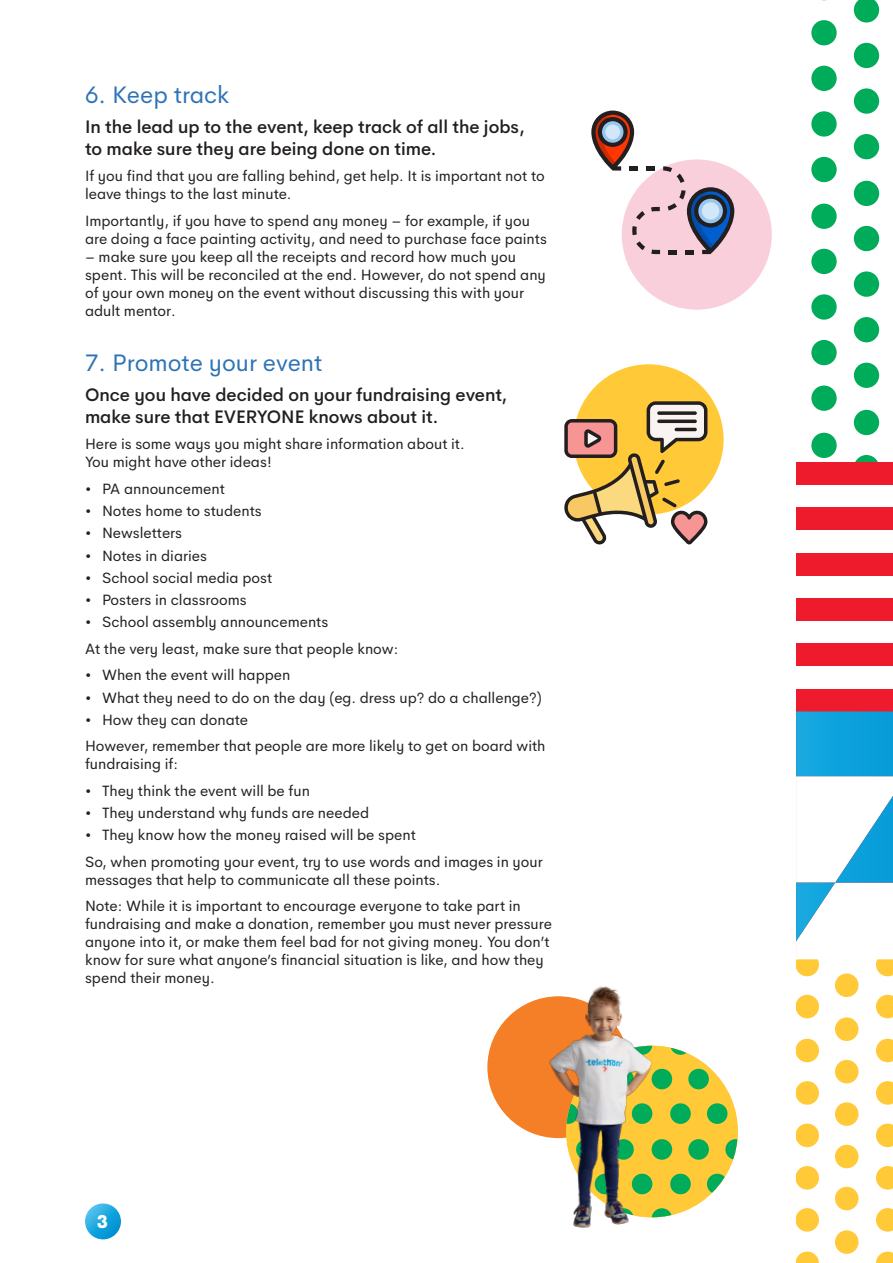
<style>
.page{position:relative;width:893px;height:1263px;background:#fff}
.page>*{position:absolute;margin:0;border:0;box-sizing:border-box;transform-origin:0 0}
.t1{font:24px "Hey Wow";color:#2e74b5}
.Feature_Para{font:500 18px/21.6px "Hey Wow";color:#231f20}
.t2{font:800 18px "Hey Wow";color:#fff}
.Body_Copy{font:15px/18px "Hey Wow";color:#231f20}
</style>
<div class="page">
<svg style="left:85px;top:1203px;width:36px;height:36px"></svg>
<svg style="left:811px;top:0;width:69px;height:462px"></svg>
<div style="left:796px;top:462px;width:97px;height:23px;background:#ee1b2c"></div>
<div style="left:796px;top:553px;width:97px;height:22px;background:#ee1b2c"></div>
<div style="left:796px;top:643px;width:97px;height:23px;background:#ee1b2c"></div>
<div style="left:796px;top:507px;width:97px;height:23px;background:#ee1b2c"></div>
<div style="left:796px;top:598px;width:97px;height:23px;background:#ee1b2c"></div>
<div style="left:796px;top:689px;width:97px;height:22px;background:#ee1b2c"></div>
<svg style="left:796px;top:711px;width:97px;height:552px"></svg>
<div style="left:622px;top:159px;width:150px;height:151px;background:#f9cfdb;border-radius:50%"></div>
<div style="left:574px;top:364px;width:150px;height:150px;background:#ffc938;border-radius:50%"></div>
<svg style="left:591px;top:111px;width:43px;height:60px"></svg>
<div style="left:630px;top:166px;width:8px;height:5px;background:#231f20"></div>
<svg style="left:636px;top:211px;width:9px;height:9px"></svg>
<svg style="left:632px;top:226px;width:5px;height:9px"></svg>
<svg style="left:636px;top:241px;width:9px;height:9px"></svg>
<div style="left:646px;top:166px;width:9px;height:5px;background:#231f20"></div>
<svg style="left:651px;top:166px;width:83px;height:88px"></svg>
<svg style="left:564px;top:401px;width:143px;height:143px"></svg>
<div style="left:487px;top:996px;width:142px;height:142px;background:#f47f26;border-radius:50%"></div>
<svg style="left:712px;top:1070px;width:26px;height:123px"></svg>
<img style="left:524px;top:986px;width:188px;height:242px">
<p class="t1" style="left:85px;top:76px;width:146px">6. Keep track</p>
<p class="Feature_Para" style="left:85px;top:115px;width:441px">In the lead up to the event, keep track of all the jobs, to make sure they are being done on time.</p>
<p class="Body_Copy" style="left:85px;top:166px;width:461px">If you find that you are falling behind, get help. It is important not to leave things to the last minute.</p>
<p class="Body_Copy" style="left:85px;top:210px;width:463px">Importantly, if you have to spend any money – for example, if you are doing a face painting activity, and need to purchase face paints</p>
<p class="Body_Copy" style="left:85px;top:246px;width:462px">– make sure you keep all the receipts and record how much you spent. This will be reconciled at the end. However, do not spend any of your own money on the event without discussing this with your adult mentor.</p>
<p class="t1" style="left:85px;top:344px;width:239px">7. Promote your event</p>
<p class="Feature_Para" style="left:85px;top:383px;width:424px">Once you have decided on your fundraising event, make sure that EVERYONE knows about it.</p>
<p class="Body_Copy" style="left:85px;top:434px;width:381px">Here is some ways you might share information about it.<br>You might have other ideas!</p>
<p class="Body_Copy" style="left:85px;top:478px;width:141px">• PA announcement</p>
<p class="Body_Copy" style="left:85px;top:501px;width:178px">• Notes home to students</p>
<p class="Body_Copy" style="left:85px;top:523px;width:99px">• Newsletters</p>
<p class="Body_Copy" style="left:85px;top:545px;width:124px">• Notes in diaries</p>
<p class="Body_Copy" style="left:85px;top:567px;width:189px">• School social media post</p>
<p class="Body_Copy" style="left:85px;top:590px;width:163px">• Posters in classrooms</p>
<p class="Body_Copy" style="left:85px;top:612px;width:245px">• School assembly announcements</p>
<p class="Body_Copy" style="left:85px;top:638px;width:315px">At the very least, make sure that people know:</p>
<p class="Body_Copy" style="left:85px;top:665px;width:207px">• When the event will happen</p>
<p class="Body_Copy" style="left:85px;top:687px;width:458px">• What they need to do on the day (eg. dress up? do a challenge?)</p>
<p class="Body_Copy" style="left:85px;top:709px;width:165px">• How they can donate</p>
<p class="Body_Copy" style="left:85px;top:736px;width:462px">However, remember that people are more likely to get on board with fundraising if:</p>
<p class="Body_Copy" style="left:85px;top:780px;width:226px">• They think the event will be fun</p>
<p class="Body_Copy" style="left:85px;top:803px;width:286px">• They understand why funds are needed</p>
<p class="Body_Copy" style="left:85px;top:825px;width:332px">• They know how the money raised will be spent</p>
<p class="Body_Copy" style="left:85px;top:851px;width:459px">So, when promoting your event, try to use words and images in your messages that help to communicate all these points.</p>
<p class="Body_Copy" style="left:85px;top:896px;width:468px">Note: While it is important to encourage everyone to take part in fundraising and make a donation, remember you must never pressure anyone into it, or make them feel bad for not giving money. You don’t know for sure what anyone’s financial situation is like, and how they spend their money.</p>
<p class="t2" style="left:97px;top:1206px;width:13px">3</p>
</div>
